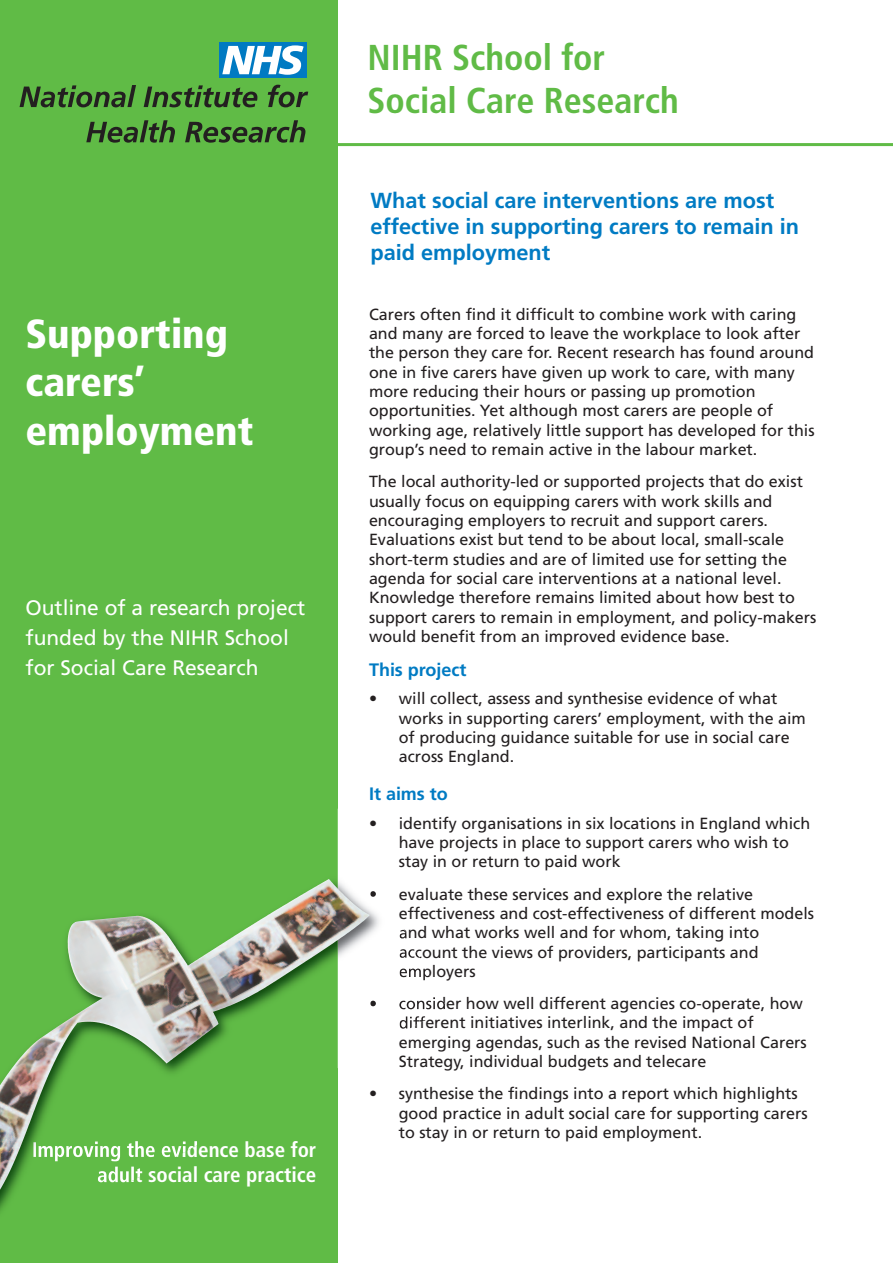
<style>
.page{position:relative;width:893px;height:1263px;background:#fff}
.page>*{position:absolute;margin:0;border:0;box-sizing:border-box;transform-origin:0 0}
.t1{font:900 condensed 40.5px/48.6px "Frutiger";color:#fff}
.t2{font:700 condensed 36px/43.2px "Frutiger";color:#60bb46}
.t3{font:700 21.75px/26.1px "Frutiger";color:#007bc3}
.t4{font:21px/30px "Frutiger";color:#fff}
.t5{font:700 condensed 21px "Frutiger";color:#fff}
.t6{font:700 18px "Frutiger";color:#007bc3}
.t7{font:16.2px/19.4px "Frutiger";color:#231f20}
</style>
<div class="page">
<hr style="left:162px;top:143px;width:731px;height:3px;background:#60bb46">
<div style="left:0;top:0;width:337px;height:1263px;background:#60bb46"></div>
<img style="left:337px;top:808px;width:107px;height:260px">
<svg style="left:370px;top:890px;width:7px;height:8px"></svg>
<svg style="left:400px;top:928px;width:10px;height:10px"></svg>
<img style="left:400px;top:948px;width:21px;height:10px">
<img style="left:400px;top:967px;width:31px;height:13px">
<img style="left:370px;top:997px;width:75px;height:12px">
<img style="left:400px;top:1016px;width:26px;height:13px">
<img style="left:0;top:879px;width:337px;height:333px">
<img style="left:33px;top:1141px;width:165px;height:20px">
<img style="left:98px;top:1166px;width:45px;height:16px">
<img style="left:0;top:1179px;width:6px;height:18px">
<svg style="left:20px;top:85px;width:116px;height:22px"></svg>
<svg style="left:144px;top:85px;width:113px;height:22px"></svg>
<svg style="left:268px;top:85px;width:40px;height:22px"></svg>
<svg style="left:86px;top:120px;width:89px;height:23px"></svg>
<svg style="left:185px;top:120px;width:120px;height:23px"></svg>
<div style="left:220px;top:43px;width:87px;height:35px;background:#007ac2"></div>
<svg style="left:222px;top:45px;width:82px;height:30px"></svg>
<h1 class="t1" style="left:26px;top:312px;width:229px">Supporting carers’ employment</h1>
<p class="t4" style="left:26px;top:594px;width:281px">Outline of a research project funded by the NIHR School for Social Care Research</p>
<p class="t5" style="left:97px;top:1166px;width:221px">adult social care practice</p>
<h2 class="t2" style="left:368px;top:38px;width:313px">NIHR School for<br>Social Care Research</h2>
<h3 class="t3" style="left:371px;top:189px;width:430px">What social care interventions are most effective in supporting carers to remain in paid employment</h3>
<p class="t7" style="left:369px;top:306px;width:447px">Carers often find it difficult to combine work with caring and many are forced to leave the workplace to look after the person they care for. Recent research has found around one in five carers have given up work to care, with many more reducing their hours or passing up promotion opportunities. Yet although most carers are people of working age, relatively little support has developed for this group’s need to remain active in the labour market.</p>
<p class="t7" style="left:369px;top:473px;width:449px">The local authority-led or supported projects that do exist usually focus on equipping carers with work skills and encouraging employers to recruit and support carers.<br>Evaluations exist but tend to be about local, small-scale short-term studies and are of limited use for setting the agenda for social care interventions at a national level.<br>Knowledge therefore remains limited about how best to support carers to remain in employment, and policy-makers would benefit from an improved evidence base.</p>
<p class="t6" style="left:369px;top:662px;width:99px">This project</p>
<p class="t7" style="left:399px;top:690px;width:409px;text-indent:-30px">• will collect, assess and synthesise evidence of what works in supporting carers’ employment, with the aim of producing guidance suitable for use in social care across England.</p>
<p class="t6" style="left:369px;top:786px;width:80px">It aims to</p>
<p class="t7" style="left:399px;top:815px;width:413px;text-indent:-30px">• identify organisations in six locations in England which have projects in place to support carers who wish to stay in or return to paid work</p>
<p class="t7" style="left:399px;top:885px;width:417px;text-indent:-30px">• evaluate these services and explore the relative effectiveness and cost-effectiveness of different models and what works well and for whom, taking into account the views of providers, participants and employers</p>
<p class="t7" style="left:399px;top:995px;width:410px;text-indent:-30px">• consider how well different agencies co-operate, how different initiatives interlink, and the impact of emerging agendas, such as the revised National Carers Strategy, individual budgets and telecare</p>
<p class="t7" style="left:399px;top:1085px;width:410px;text-indent:-30px">• synthesise the findings into a report which highlights good practice in adult social care for supporting carers to stay in or return to paid employment.</p>
</div>
